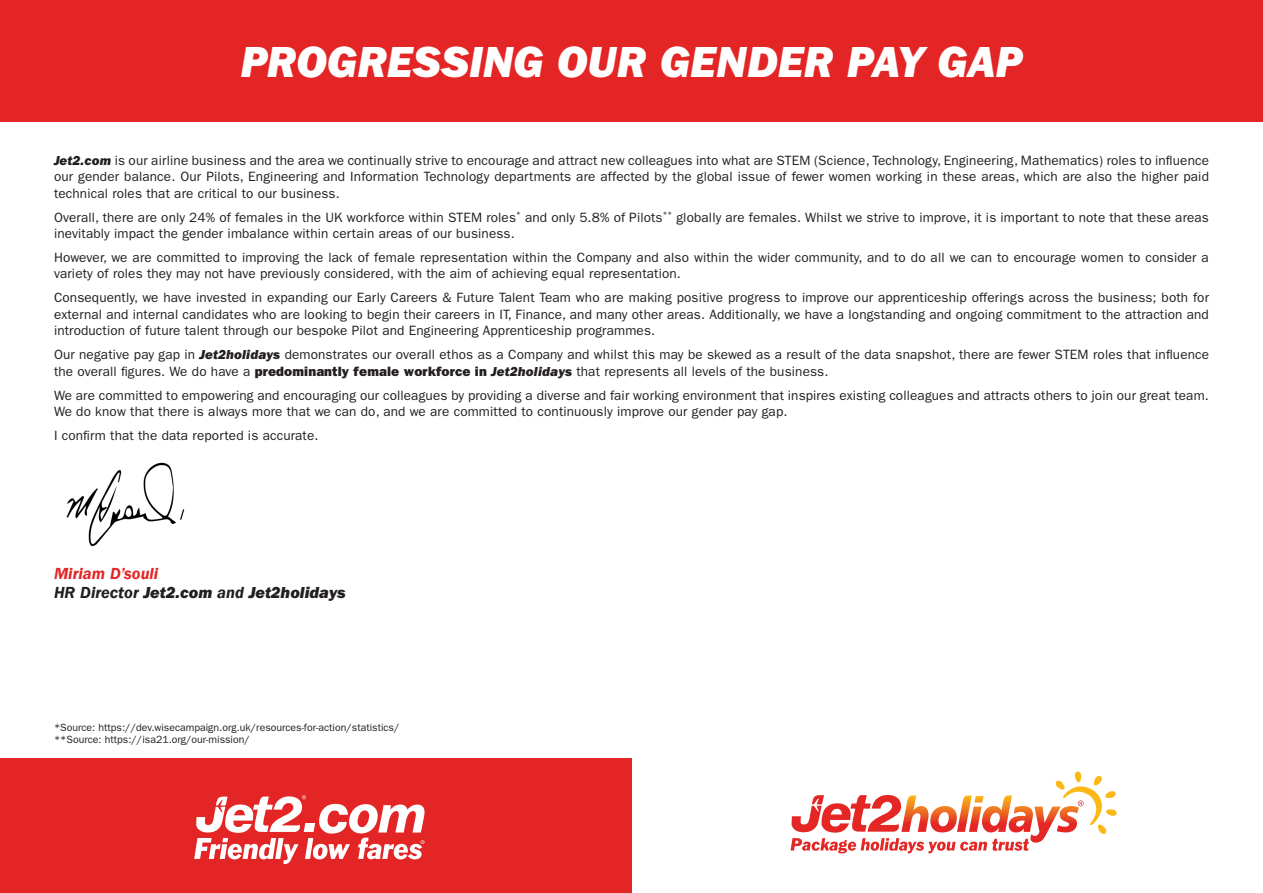
<style>
.page{position:relative;width:1263px;height:893px;background:#fff}
.page>*{position:absolute;margin:0;border:0;box-sizing:border-box;transform-origin:0 0}
.t1{font:italic 800 45px "Franklin Gothic LT Pro";letter-spacing:-.005em;color:#fff}
.t2{font:italic 800 16.5px "Franklin Gothic LT Pro";color:#231f20}
.t3{font:16.5px "Franklin Gothic LT Pro Dm It";color:#e32525}
.t4{font:13.5px/16.5px "Franklin Gothic LT Pro";letter-spacing:.01em;color:#231f20}
.t5{font:10.5px "Franklin Gothic LT Pro";color:#231f20}
.s1{font-weight:800;font-style:italic}
.s2{font-weight:800}
.s3{font-family:"Franklin Gothic LT Pro Dm It";font-weight:400;font-style:normal}
</style>
<div class="page">
<img style="left:66px;top:462px;width:119px;height:85px">
<div style="left:0;top:759px;width:631px;height:134px;background:#e32525"></div>
<svg style="left:790px;top:771px;width:327px;height:82px"></svg>
<svg style="left:194px;top:795px;width:231px;height:69px"></svg>
<div style="left:0;top:0;width:1263px;height:121px;background:#e32525"></div>
<p class="t1" style="left:240px;top:35px;width:783px">PROGRESSING OUR GENDER PAY GAP</p>
<p class="t4" style="left:54px;top:152px;width:1156px;text-align:justify"><span class="s1">Jet2.com</span> is our airline business and the area we continually strive to encourage and attract new colleagues into what are STEM (Science, Technology, Engineering, Mathematics) roles to influence our gender balance. Our Pilots, Engineering and Information Technology departments are affected by the global issue of fewer women working in these areas, which are also the higher paid technical roles that are critical to our business.</p>
<p class="t4" style="left:54px;top:209px;width:1156px">Overall, there are only 24% of females in the UK workforce within STEM roles<sup>*</sup> and only 5.8% of Pilots<sup>**</sup> globally are females. Whilst we strive to improve, it is important to note that these areas inevitably impact the gender imbalance within certain areas of our business.</p>
<p class="t4" style="left:54px;top:249px;width:1156px">However, we are committed to improving the lack of female representation within the Company and also within the wider community, and to do all we can to encourage women to consider a variety of roles they may not have previously considered, with the aim of achieving equal representation.</p>
<p class="t4" style="left:54px;top:290px;width:1156px;text-align:justify">Consequently, we have invested in expanding our Early Careers &amp; Future Talent Team who are making positive progress to improve our apprenticeship offerings across the business; both for external and internal candidates who are looking to begin their careers in IT, Finance, and many other areas. Additionally, we have a longstanding and ongoing commitment to the attraction and introduction of future talent through our bespoke Pilot and Engineering Apprenticeship programmes.</p>
<p class="t4" style="left:54px;top:347px;width:1156px">Our negative pay gap in <span class="s1">Jet2holidays</span> demonstrates our overall ethos as a Company and whilst this may be skewed as a result of the data snapshot, there are fewer STEM roles that influence the overall figures. We do have a <span class="s2">predominantly female workforce in</span> <span class="s1">Jet2holidays</span> that represents all levels of the business.</p>
<p class="t4" style="left:54px;top:387px;width:1156px">We are committed to empowering and encouraging our colleagues by providing a diverse and fair working environment that inspires existing colleagues and attracts others to join our great team.<br>We do know that there is always more that we can do, and we are committed to continuously improve our gender pay gap.</p>
<p class="t4" style="left:54px;top:428px;width:266px">I confirm that the data reported is accurate.</p>
<p class="t3" style="left:54px;top:564px;width:106px">Miriam D’souli</p>
<p class="t2" style="left:54px;top:583px;width:293px"><span class="s3">HR Director</span> Jet2.com <span class="s3">and</span> Jet2holidays</p>
<p class="t5" style="left:54px;top:721px;width:347px">*Source: https://dev.wisecampaign.org.uk/resources-for-action/statistics/</p>
<p class="t5" style="left:54px;top:734px;width:197px">**Source: https://isa21.org/our-mission/</p>
</div>
